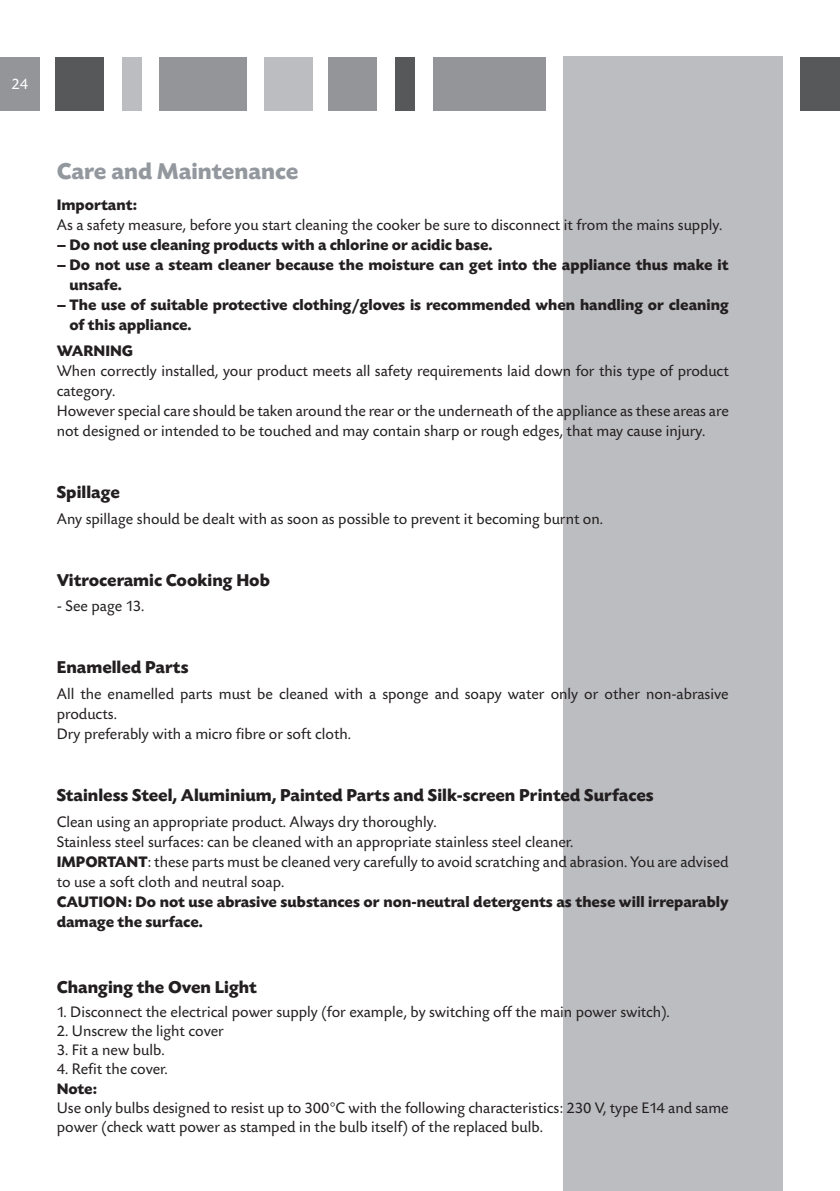
<style>
.page{position:relative;width:840px;height:1191px;background:#fff}
.page>*{position:absolute;margin:0;border:0;box-sizing:border-box;transform-origin:0 0}
.t1{font:700 24px "Today SBOP";color:#93989e}
.t2{font:700 18px "Today SBOP";color:#231f20}
.t3{font:16px/20px "Today SBOP";color:#231f20}
.t4{font:700 16px/20px "Today SBOP";color:#231f20}
.t5{font:16px "Today SBOP";color:#fff}
.s1{font-weight:700}
</style>
<div class="page">
<div style="left:0;top:57px;width:40px;height:53px;background:#939598"></div>
<div style="left:56px;top:57px;width:48px;height:53px;background:#57585a"></div>
<div style="left:122px;top:57px;width:19px;height:53px;background:#bcbdc0"></div>
<div style="left:159px;top:57px;width:88px;height:53px;background:#939598"></div>
<div style="left:264px;top:57px;width:48px;height:53px;background:#bcbdc0"></div>
<div style="left:328px;top:57px;width:49px;height:53px;background:#939598"></div>
<div style="left:563px;top:57px;width:219px;height:1134px;background:#bcbdc0"></div>
<div style="left:395px;top:57px;width:19px;height:53px;background:#57585a"></div>
<div style="left:432px;top:57px;width:113px;height:53px;background:#939598"></div>
<div style="left:800px;top:57px;width:39px;height:53px;background:#57585a"></div>
<p class="t5" style="left:11px;top:75px;width:18px">24</p>
<h1 class="t1" style="left:57px;top:158px;width:243px">Care and Maintenance</h1>
<p class="t4" style="left:57px;top:195px;width:82px">Important:</p>
<p class="t3" style="left:57px;top:215px;width:666px">As a safety measure, before you start cleaning the cooker be sure to disconnect it from the mains supply.</p>
<p class="t4" style="left:57px;top:235px;width:437px">– Do not use cleaning products with a chlorine or acidic base.</p>
<p class="t4" style="left:69px;top:255px;width:660px;text-indent:-13px">– Do not use a steam cleaner because the moisture can get into the appliance thus make it unsafe.</p>
<p class="t4" style="left:69px;top:295px;width:660px;text-indent:-13px">– The use of suitable protective clothing/gloves is recommended when handling or cleaning of this appliance.</p>
<p class="t4" style="left:57px;top:341px;width:78px">WARNING</p>
<p class="t3" style="left:57px;top:361px;width:673px">When correctly installed, your product meets all safety requirements laid down for this type of product category.<br>However special care should be taken around the rear or the underneath of the appliance as these areas are not designed or intended to be touched and may contain sharp or rough edges, that may cause injury.</p>
<p class="t2" style="left:57px;top:482px;width:65px">Spillage</p>
<p class="t3" style="left:57px;top:509px;width:547px">Any spillage should be dealt with as soon as possible to prevent it becoming burnt on.</p>
<p class="t2" style="left:57px;top:570px;width:215px">Vitroceramic Cooking Hob</p>
<p class="t3" style="left:57px;top:596px;width:89px">- See page 13.</p>
<p class="t2" style="left:57px;top:657px;width:133px">Enamelled Parts</p>
<p class="t3" style="left:57px;top:684px;width:673px">All the enamelled parts must be cleaned with a sponge and soapy water only or other non-abrasive products.<br>Dry preferably with a micro fibre or soft cloth.</p>
<p class="t2" style="left:57px;top:785px;width:598px">Stainless Steel, Aluminium, Painted Parts and Silk-screen Printed Surfaces</p>
<p class="t3" style="left:57px;top:812px;width:673px">Clean using an appropriate product. Always dry thoroughly.<br>Stainless steel surfaces: can be cleaned with an appropriate stainless steel cleaner.<br><span class="s1">IMPORTANT</span>: these parts must be cleaned very carefully to avoid scratching and abrasion. You are advised to use a soft cloth and neutral soap.</p>
<p class="t4" style="left:57px;top:892px;width:673px">CAUTION: Do not use abrasive substances or non-neutral detergents as these will irreparably damage the surface.</p>
<p class="t2" style="left:57px;top:977px;width:201px">Changing the Oven Light</p>
<p class="t3" style="left:57px;top:1002px;width:614px">1. Disconnect the electrical power supply (for example, by switching off the main power switch).</p>
<p class="t3" style="left:57px;top:1021px;width:169px">2. Unscrew the light cover</p>
<p class="t3" style="left:57px;top:1040px;width:109px">3. Fit a new bulb.</p>
<p class="t3" style="left:57px;top:1059px;width:112px">4. Refit the cover.</p>
<p class="t4" style="left:57px;top:1079px;width:42px">Note:</p>
<p class="t3" style="left:57px;top:1099px;width:673px;line-height:19px">Use only bulbs designed to resist up to 300°C with the following characteristics: 230 V, type E14 and same power (check watt power as stamped in the bulb itself) of the replaced bulb.</p>
</div>
